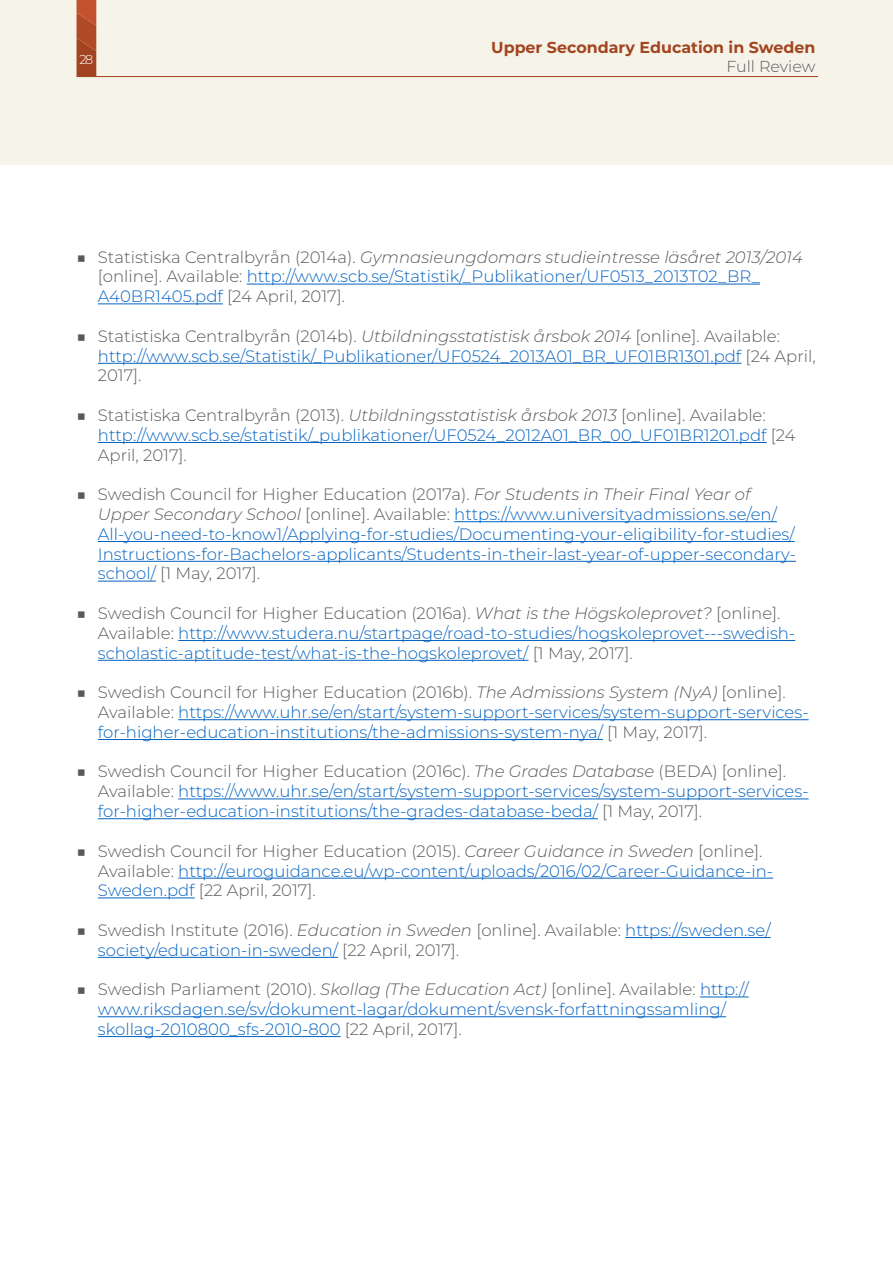
<style>
.page{position:relative;width:893px;height:1263px;background:#fff}
.page>*{position:absolute;margin:0;border:0;box-sizing:border-box;transform-origin:0 0}
.t1{font:300 16.5px/19.8px "Montserrat";color:#0563c1}
.t2{font:300 16.5px/19.8px "Montserrat";color:#58595b}
.t3{font:700 15.9px "Montserrat";color:#a2441f}
.t4{font:300 15.9px "Montserrat";color:#58595b}
.t5{font:300 12.9px "Montserrat";color:#fff}
.s1{color:#58595b}
.s2{font-style:italic;color:#58595b}
.s3{font-style:italic}
.s4{color:#0563c1}
</style>
<div class="page">
<div style="left:0;top:0;width:893px;height:164px;background:#f6f3e9"></div>
<svg style="left:77px;top:0;width:19px;height:76px"></svg>
<hr style="left:77px;top:76px;width:741px;height:1px;background:#a2441f">
<hr style="left:247px;top:284px;width:513px;height:1px;background:#0563c1">
<hr style="left:98px;top:303px;width:125px;height:1px;background:#0563c1">
<hr style="left:98px;top:363px;width:643px;height:1px;background:#0563c1">
<hr style="left:98px;top:442px;width:669px;height:1px;background:#0563c1">
<hr style="left:454px;top:521px;width:323px;height:1px;background:#0563c1">
<hr style="left:98px;top:541px;width:697px;height:1px;background:#0563c1">
<hr style="left:98px;top:561px;width:698px;height:1px;background:#0563c1">
<hr style="left:98px;top:581px;width:58px;height:1px;background:#0563c1">
<hr style="left:178px;top:640px;width:617px;height:1px;background:#0563c1">
<hr style="left:98px;top:660px;width:430px;height:1px;background:#0563c1">
<hr style="left:178px;top:719px;width:631px;height:1px;background:#0563c1">
<hr style="left:98px;top:739px;width:505px;height:1px;background:#0563c1">
<hr style="left:178px;top:798px;width:631px;height:1px;background:#0563c1">
<hr style="left:98px;top:818px;width:500px;height:1px;background:#0563c1">
<hr style="left:178px;top:878px;width:595px;height:1px;background:#0563c1">
<hr style="left:98px;top:897px;width:97px;height:1px;background:#0563c1">
<hr style="left:625px;top:937px;width:146px;height:1px;background:#0563c1">
<hr style="left:98px;top:957px;width:240px;height:1px;background:#0563c1">
<hr style="left:700px;top:996px;width:49px;height:1px;background:#0563c1">
<hr style="left:98px;top:1016px;width:628px;height:1px;background:#0563c1">
<hr style="left:98px;top:1036px;width:243px;height:1px;background:#0563c1">
<p class="t5" style="left:79px;top:50px;width:15px">28</p>
<p class="t3" style="left:491px;top:36px;width:326px">Upper Secondary Education in Sweden</p>
<p class="t4" style="left:726px;top:56px;width:90px">Full Review</p>
<p class="t1" style="left:98px;top:246px;width:706px;text-indent:-21px"><span class="s1">■ Statistiska Centralbyrån (2014a).</span> <span class="s2">Gymnasieungdomars studieintresse läsåret 2013/2014 </span><span class="s1">[online]. Available:</span> http://www.scb.se/Statistik/_Publikationer/UF0513_2013T02_BR_<br>A40BR1405.pdf <span class="s1">[24 April, 2017].</span></p>
<p class="t1" style="left:98px;top:326px;width:719px;text-indent:-21px"><span class="s1">■ Statistiska Centralbyrån (2014b).</span> <span class="s2">Utbildningsstatistisk årsbok 2014</span> <span class="s1">[online]. Available: </span>http://www.scb.se/Statistik/_Publikationer/UF0524_2013A01_BR_UF01BR1301.pdf <span class="s1">[24 April,<br>2017].</span></p>
<p class="t1" style="left:98px;top:405px;width:699px;text-indent:-21px"><span class="s1">■ Statistiska Centralbyrån (2013).</span> <span class="s2">Utbildningsstatistisk årsbok 2013</span> <span class="s1">[online]. Available: </span>http://www.scb.se/statistik/_publikationer/UF0524_2012A01_BR_00_UF01BR1201.pdf <span class="s1">[24<br>April, 2017].</span></p>
<p class="t1" style="left:98px;top:484px;width:700px;text-indent:-21px"><span class="s1">■ Swedish Council for Higher Education (2017a).</span> <span class="s2">For Students in Their Final Year of Upper Secondary School</span> <span class="s1">[online]. Available:</span> https://www.universityadmissions.se/en/ All-you-need-to-know1/Applying-for-studies/Documenting-your-eligibility-for-studies/ Instructions-for-Bachelors-applicants/Students-in-their-last-year-of-upper-secondary&shy;school/ <span class="s1">[1 May, 2017].</span></p>
<p class="t1" style="left:98px;top:603px;width:699px;text-indent:-21px"><span class="s1">■ Swedish Council for Higher Education (2016a).</span> <span class="s2">What is the Högskoleprovet?</span> <span class="s1">[online].<br>Available:</span> http://www.studera.nu/startpage/road-to-studies/hogskoleprovet---swedish&shy;scholastic-aptitude-test/what-is-the-hogskoleprovet/ <span class="s1">[1 May, 2017].</span></p>
<p class="t1" style="left:98px;top:682px;width:712px;text-indent:-21px"><span class="s1">■ Swedish Council for Higher Education (2016b).</span> <span class="s2">The Admissions System (NyA)</span> <span class="s1">[online].<br>Available:</span> https://www.uhr.se/en/start/system-support-services/system-support-services&shy;for-higher-education-institutions/the-admissions-system-nya/ <span class="s1">[1 May, 2017].</span></p>
<p class="t1" style="left:98px;top:761px;width:712px;text-indent:-21px"><span class="s1">■ Swedish Council for Higher Education (2016c).</span> <span class="s2">The Grades Database</span> <span class="s1">(BEDA) [online].<br>Available:</span> https://www.uhr.se/en/start/system-support-services/system-support-services&shy;for-higher-education-institutions/the-grades-database-beda/ <span class="s1">[1 May, 2017].</span></p>
<p class="t1" style="left:98px;top:840px;width:677px;text-indent:-21px"><span class="s1">■ Swedish Council for Higher Education (2015).</span> <span class="s2">Career Guidance in Sweden</span> <span class="s1">[online].<br>Available:</span> http://euroguidance.eu/wp-content/uploads/2016/02/Career-Guidance-in-<br>Sweden.pdf <span class="s1">[22 April, 2017].</span></p>
<p class="t2" style="left:98px;top:920px;width:674px;text-indent:-21px">■ Swedish Institute (2016). <span class="s3">Education in Sweden</span> [online]. Available: <span class="s4">https://sweden.se/ society/education-in-sweden/</span> [22 April, 2017].</p>
<p class="t1" style="left:98px;top:979px;width:652px;text-indent:-21px"><span class="s1">■ Swedish Parliament (2010).</span> <span class="s2">Skollag (The Education Act)</span> <span class="s1">[online]. Available:</span> http:// www.riksdagen.se/sv/dokument-lagar/dokument/svensk-forfattningssamling/ skollag-2010800_sfs-2010-800 <span class="s1">[22 April, 2017].</span></p>
</div>
